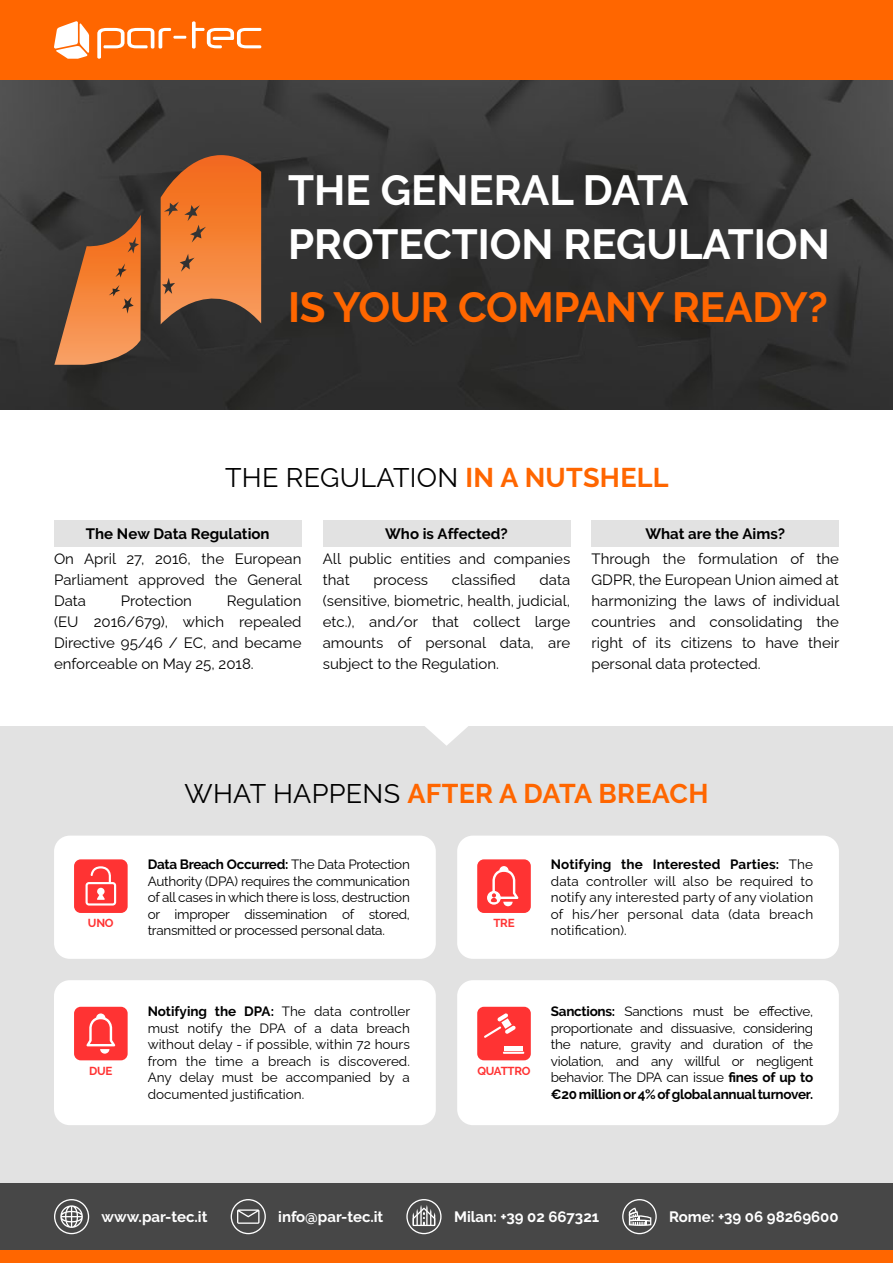
<style>
.page{position:relative;width:893px;height:1263px;background:#fff}
.page>*{position:absolute;margin:0;border:0;box-sizing:border-box;transform-origin:0 0}
.t1{font:700 42px/54px "Raleway";color:#fff}
.t2{font:700 42px "Raleway";letter-spacing:-.01em;color:#f60}
.t3{font:700 27px "Raleway";letter-spacing:.01em;color:#f60}
.t4{font:27px "Raleway";letter-spacing:.01em;color:#000}
.t5{font:15px/21px "Raleway";color:#000;text-align:justify}
.t6{font:700 15px "Raleway";color:#fff}
.t7{font:700 15px "Raleway";color:#000}
.t8{font:13.5px/16.5px "Raleway";letter-spacing:-.02em;color:#000;text-align:justify}
.t9{font:700 11.55px "Raleway";letter-spacing:-.02em;color:#f33}
.s1{font-weight:700;color:#f60}
.s2{font-weight:400;color:#000}
.s3{font-weight:700}
</style>
<div class="page">
<img style="left:0;top:80px;width:893px;height:330px">
<div style="left:0;top:726px;width:893px;height:457px;background:#e2e2e2"></div>
<div style="left:0;top:0;width:893px;height:80px;background:#f60"></div>
<svg style="left:54px;top:21px;width:35px;height:38px"></svg>
<svg style="left:97px;top:28px;width:89px;height:31px"></svg>
<svg style="left:192px;top:21px;width:69px;height:28px"></svg>
<div style="left:0;top:1183px;width:893px;height:67px;background:#474747"></div>
<div style="left:0;top:1250px;width:893px;height:13px;background:#f60"></div>
<svg style="left:425px;top:726px;width:43px;height:20px"></svg>
<div style="left:457px;top:980px;width:382px;height:145px;background:#fff;border-radius:16px"></div>
<div style="left:54px;top:836px;width:382px;height:123px;background:#fff;border-radius:16px"></div>
<div style="left:457px;top:836px;width:382px;height:123px;background:#fff;border-radius:16px"></div>
<div style="left:54px;top:980px;width:382px;height:145px;background:#fff;border-radius:16px"></div>
<div style="left:54px;top:520px;width:248px;height:27px;background:#e2e2e2"></div>
<div style="left:323px;top:520px;width:247px;height:27px;background:#e2e2e2"></div>
<div style="left:591px;top:520px;width:248px;height:27px;background:#e2e2e2"></div>
<div style="left:477px;top:1007px;width:54px;height:53px;background:#f33;border-radius:7px"></div>
<hr style="left:503px;top:1052px;width:21px;height:2px;background:#fff">
<hr style="left:504px;top:1046px;width:19px;height:4px;background:#fff">
<svg style="left:484px;top:1013px;width:32px;height:25px"></svg>
<div style="left:477px;top:859px;width:54px;height:54px;background:#f33;border-radius:7px"></div>
<div style="left:487px;top:891px;width:14px;height:14px;background:#fff;border-radius:50%"></div>
<svg style="left:490px;top:866px;width:28px;height:40px"></svg>
<div style="left:74px;top:1007px;width:54px;height:53px;background:#f33;border-radius:7px"></div>
<svg style="left:86px;top:1013px;width:29px;height:41px"></svg>
<div style="left:74px;top:859px;width:54px;height:54px;background:#f33;border-radius:7px"></div>
<svg style="left:86px;top:866px;width:30px;height:39px"></svg>
<svg style="left:161px;top:155px;width:100px;height:169px;background:#d07234"></svg>
<svg style="left:54px;top:215px;width:87px;height:150px;background:#ad693d"></svg>
<svg style="left:54px;top:1199px;width:35px;height:35px"></svg>
<svg style="left:231px;top:1199px;width:35px;height:35px"></svg>
<svg style="left:406px;top:1199px;width:36px;height:35px"></svg>
<svg style="left:622px;top:1199px;width:35px;height:35px"></svg>
<h1 class="t1" style="left:288px;top:164px;width:543px">THE GENERAL DATA<br>PROTECTION REGULATION</h1>
<h1 class="t2" style="left:288px;top:283px;width:541px">IS YOUR COMPANY READY?</h1>
<h2 class="t4" style="left:225px;top:456px;width:445px">THE REGULATION <span class="s1">IN A NUTSHELL</span></h2>
<p class="t7" style="left:86px;top:525px;width:185px">The New Data Regulation</p>
<p class="t5" style="left:54px;top:546px;width:249px">On April 27, 2016, the European Parliament approved the General Data</p>
<p class="t5" style="left:54px;top:588px;width:249px;text-indent:173px">Regulation (EU 2016/679), which repealed Directive 95/46 / EC, and became enforceable on May 25, 2018.</p>
<p class="t5" style="left:121px;top:588px;width:73px">Protection</p>
<p class="t7" style="left:385px;top:525px;width:124px">Who is Affected?</p>
<p class="t5" style="left:323px;top:546px;width:249px">All public entities and companies that</p>
<p class="t5" style="left:373px;top:567px;width:56px">process</p>
<p class="t5" style="left:452px;top:567px;width:65px">classified</p>
<p class="t5" style="left:323px;top:567px;width:249px;text-indent:217px">data (sensitive, biometric, health, judicial, etc.), and/or that collect large amounts of personal data, are subject to the Regulation.</p>
<p class="t7" style="left:645px;top:525px;width:141px">What are the Aims?</p>
<p class="t5" style="left:591px;top:546px;width:249px">Through the formulation of the GDPR, the European Union aimed at harmonizing the laws of individual countries and consolidating the right of its citizens to have their personal data protected.</p>
<p class="t9" style="left:88px;top:916px;width:27px">UNO</p>
<p class="t9" style="left:89px;top:1064px;width:25px">DUE</p>
<h2 class="t3" style="left:184px;top:778px;width:525px"><span class="s2">WHAT HAPPENS</span> AFTER A DATA BREACH</h2>
<p class="t8" style="left:148px;top:854px;width:264px"><span class="s3">Data Breach Occurred:</span> The Data Protection Authority (DPA) requires the communication of all cases in which there is loss, destruction or improper dissemination of stored, transmitted or processed personal data.</p>
<p class="t8" style="left:148px;top:1002px;width:264px"><span class="s3">Notifying the DPA:</span> The data controller must notify the DPA of a data breach without delay - if possible, within 72 hours from the time a breach is discovered.<br>Any delay must be accompanied by a documented justification.</p>
<p class="t9" style="left:493px;top:916px;width:23px">TRE</p>
<p class="t8" style="left:551px;top:854px;width:264px"><span class="s3">Notifying the Interested Parties:</span> The data controller will also be required to notify any interested party of any violation of his/her personal data (data breach notification).</p>
<p class="t9" style="left:477px;top:1064px;width:55px">QUATTRO</p>
<p class="t8" style="left:551px;top:1002px;width:264px"><span class="s3">Sanctions:</span> Sanctions must be effective, proportionate and dissuasive, considering the nature, gravity and duration of the violation, and any willful or negligent behavior. The DPA can issue <span class="s3">fines of up to €20 million or 4% of global annual turnover.</span></p>
<p class="t6" style="left:102px;top:1208px;width:107px">www.par-tec.it</p>
<p class="t6" style="left:278px;top:1208px;width:107px">info@par-tec.it</p>
<p class="t6" style="left:454px;top:1208px;width:147px">Milan: +39 02 667321</p>
<p class="t6" style="left:669px;top:1208px;width:171px">Rome: +39 06 98269600</p>
</div>
